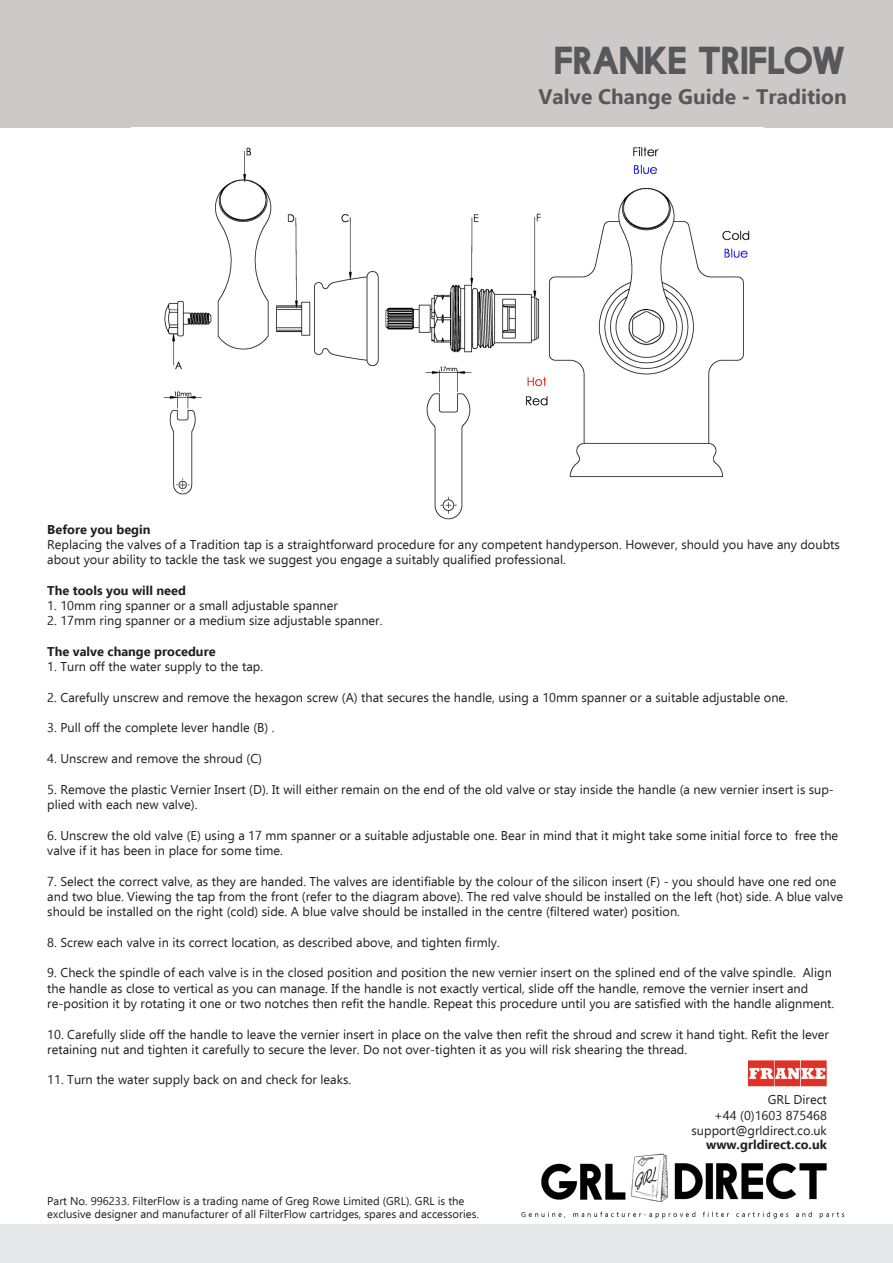
<style>
.page{position:relative;width:893px;height:1263px;background:#fff}
.page>*{position:absolute;margin:0;border:0;box-sizing:border-box;transform-origin:0 0}
.t1{font:36px "Facile Sans";color:#57585a}
.t2{font:700 21px "Ebrima";color:#57585a}
.t3{font:12.75px/15.3px "Ebrima";color:#231f20}
.t4{font:700 12.75px "Ebrima";color:#231f20}
.t5{font:11.25px/13.5px "Ebrima";color:#231f20}
</style>
<div class="page">
<div style="left:1px;top:0;width:892px;height:128px;background:#cdc9c8"></div>
<div style="left:1px;top:1225px;width:892px;height:38px;background:#e6e7e9"></div>
<img style="left:163px;top:147px;width:587px;height:373px">
<img style="left:748px;top:1060px;width:79px;height:27px">
<img style="left:522px;top:1153px;width:323px;height:66px">
<p class="t1" style="left:555px;top:40px;width:293px">FRANKE TRIFLOW</p>
<p class="t2" style="left:538px;top:80px;width:310px">Valve Change Guide - Tradition</p>
<p class="t4" style="left:47px;top:519px;width:105px">Before you begin</p>
<p class="t3" style="left:47px;top:536px;width:794px">Replacing the valves of a Tradition tap is a straightforward procedure for any competent handyperson. However, should you have any doubts about your ability to tackle the task we suggest you engage a suitably qualified professional.</p>
<p class="t4" style="left:47px;top:580px;width:140px">The tools you will need</p>
<p class="t3" style="left:47px;top:597px;width:292px">1. 10mm ring spanner or a small adjustable spanner</p>
<p class="t3" style="left:47px;top:613px;width:337px">2. 17mm ring spanner or a medium size adjustable spanner.</p>
<p class="t4" style="left:47px;top:641px;width:170px">The valve change procedure</p>
<p class="t3" style="left:47px;top:659px;width:217px">1. Turn off the water supply to the tap.</p>
<p class="t3" style="left:47px;top:689px;width:742px">2. Carefully unscrew and remove the hexagon screw (A) that secures the handle, using a 10mm spanner or a suitable adjustable one.</p>
<p class="t3" style="left:47px;top:720px;width:229px">3. Pull off the complete lever handle (B) .</p>
<p class="t3" style="left:47px;top:750px;width:216px">4. Unscrew and remove the shroud (C)</p>
<p class="t3" style="left:47px;top:781px;width:788px">5. Remove the plastic Vernier Insert (D). It will either remain on the end of the old valve or stay inside the handle (a new vernier insert is sup&shy;plied with each new valve).</p>
<p class="t3" style="left:47px;top:827px;width:792px">6. Unscrew the old valve (E) using a 17 mm spanner or a suitable adjustable one. Bear in mind that it might take some initial force to free the valve if it has been in place for some time.</p>
<p class="t3" style="left:47px;top:873px;width:797px">7. Select the correct valve, as they are handed. The valves are identifiable by the colour of the silicon insert (F) - you should have one red one and two blue. Viewing the tap from the front (refer to the diagram above). The red valve should be installed on the left (hot) side. A blue valve should be installed on the right (cold) side. A blue valve should be installed in the centre (filtered water) position.</p>
<p class="t3" style="left:47px;top:934px;width:454px">8. Screw each valve in its correct location, as described above, and tighten firmly.</p>
<p class="t3" style="left:47px;top:965px;width:789px">9. Check the spindle of each valve is in the closed position and position the new vernier insert on the splined end of the valve spindle. Align the handle as close to vertical as you can manage. If the handle is not exactly vertical, slide off the handle, remove the vernier insert and re-position it by rotating it one or two notches then refit the handle. Repeat this procedure until you are satisfied with the handle alignment.</p>
<p class="t3" style="left:47px;top:1026px;width:783px">10. Carefully slide off the handle to leave the vernier insert in place on the valve then refit the shroud and screw it hand tight. Refit the lever retaining nut and tighten it carefully to secure the lever. Do not over-tighten it as you will risk shearing the thread.</p>
<p class="t3" style="left:47px;top:1072px;width:305px">11. Turn the water supply back on and check for leaks.</p>
<p class="t3" style="left:768px;top:1092px;width:61px">GRL Direct</p>
<p class="t3" style="left:714px;top:1107px;width:114px">+44 (0)1603 875468</p>
<p class="t3" style="left:691px;top:1122px;width:137px">support@grldirect.co.uk</p>
<p class="t4" style="left:706px;top:1134px;width:122px">www.grldirect.co.uk</p>
<p class="t5" style="left:47px;top:1193px;width:433px">Part No. 996233. FilterFlow is a trading name of Greg Rowe Limited (GRL). GRL is the exclusive designer and manufacturer of all FilterFlow cartridges, spares and accessories.</p>
</div>
